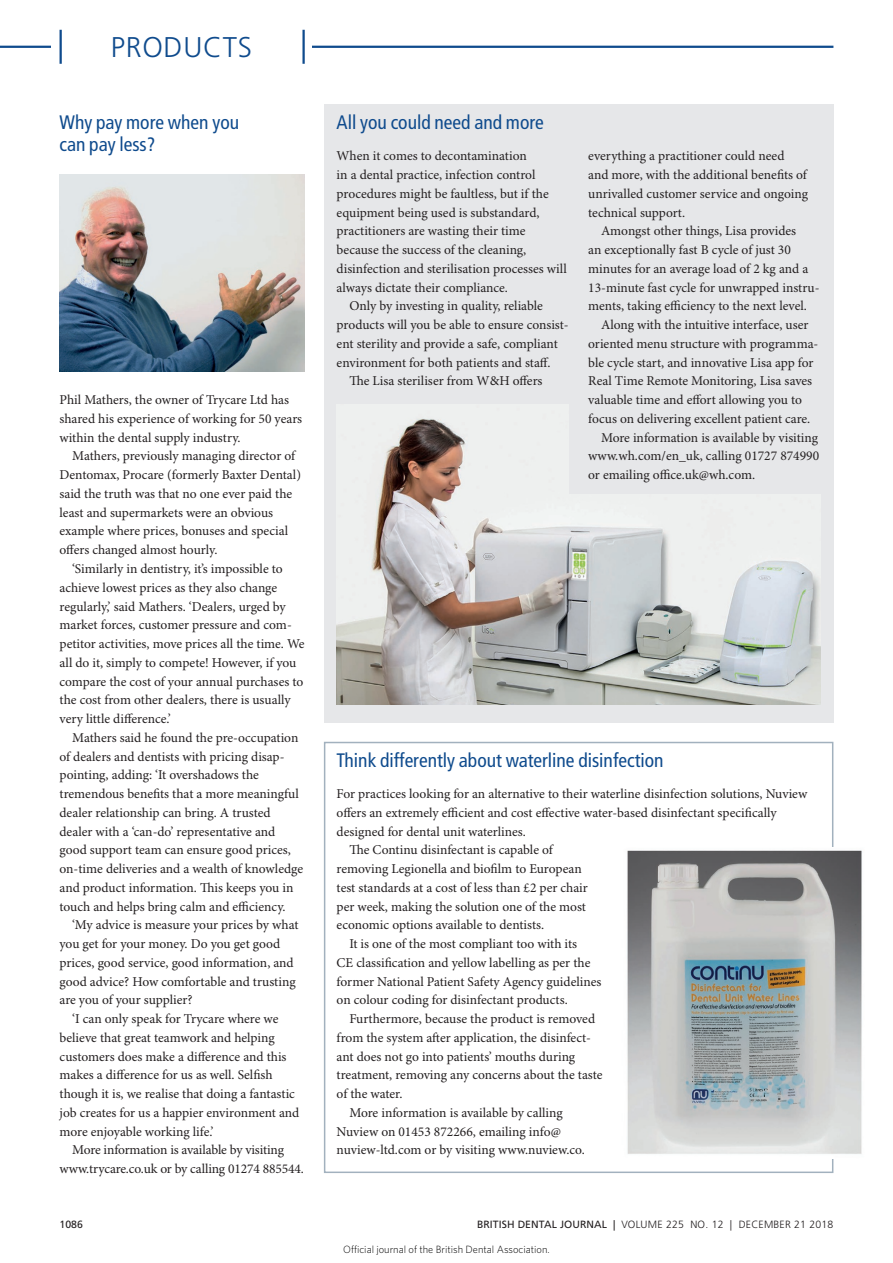
<style>
.page{position:relative;width:893px;height:1263px;background:#fff}
.page>*{position:absolute;margin:0;border:0;box-sizing:border-box;transform-origin:0 0}
.t1{font:300 28.5px "Frutiger LT Std";letter-spacing:.025em;color:#0f4b8d}
.heading___6_products{font:condensed 19.5px/22.5px "Frutiger LT Std";color:#0f4b8d}
.body_9pt_ragged{font:13.5px/18.8px "Minion Pro";letter-spacing:-.005em;color:#231f20}
.body_9pt_ragged_1st{font:13.5px/18.8px "Minion Pro";color:#231f20}
.t2{font:300 10.5px "Frutiger LT Std";letter-spacing:.02em;color:#231f20}
.t3{font:300 10.5px "Whitney";color:#000}
.t4{font:10.5px "Frutiger LT Std";color:#231f20}
.s1{font-weight:400}
</style>
<div class="page">
<div style="left:324px;top:742px;width:509px;height:431px;border:2px solid #a2b1be"></div>
<div style="left:324px;top:104px;width:509px;height:619px;background:#e6e7e9"></div>
<img style="left:60px;top:174px;width:245px;height:197px">
<img style="left:627px;top:847px;width:235px;height:312px">
<img style="left:337px;top:419px;width:484px;height:285px">
<div style="left:569px;top:142px;width:264px;height:351px;background:#e6e7e9"></div>
<hr style="left:0;top:46px;width:833px;height:2px;background:#0f4b8d">
<div style="left:51px;top:30px;width:261px;height:34px;background:#fff"></div>
<hr style="left:302px;top:30px;width:3px;height:34px;background:#0f4b8d">
<hr style="left:60px;top:30px;width:2px;height:34px;background:#0f4b8d">
<h1 class="t1" style="left:111px;top:31px;width:143px">PRODUCTS</h1>
<p class="heading___6_products" style="left:60px;top:111px;width:181px">Why pay more when you can pay less?</p>
<p class="body_9pt_ragged_1st" style="left:60px;top:391px;width:244px">Phil Mathers, the owner of Trycare Ltd has shared his experience of working for 50 years within the dental supply industry.</p>
<p class="body_9pt_ragged" style="left:60px;top:447px;width:243px;text-indent:13px">Mathers, previously managing director of Dentomax, Procare (formerly Baxter Dental) said the truth was that no one ever paid the least and supermarkets were an obvious example where prices, bonuses and special offers changed almost hourly.</p>
<p class="body_9pt_ragged" style="left:60px;top:560px;width:247px;text-indent:13px">‘Similarly in dentistry, it’s impossible to achieve lowest prices as they also change regularly,’ said Mathers. ‘Dealers, urged by market forces, customer pressure and com&shy;petitor activities, move prices all the time. We all do it, simply to compete! However, if you compare the cost of your annual purchases to the cost from other dealers, there is usually very little difference.’</p>
<p class="body_9pt_ragged" style="left:60px;top:729px;width:245px;text-indent:13px">Mathers said he found the pre-occupation of dealers and dentists with pricing disap&shy;pointing, adding: ‘It overshadows the tremendous benefits that a more meaningful dealer relationship can bring. A trusted dealer with a ‘can-do’ representative and good support team can ensure good prices, on-time deliveries and a wealth of knowledge and product information. This keeps you in touch and helps bring calm and efficiency.</p>
<p class="body_9pt_ragged" style="left:60px;top:916px;width:240px;text-indent:13px">‘My advice is measure your prices by what you get for your money. Do you get good prices, good service, good information, and good advice? How comfortable and trusting are you of your supplier?</p>
<p class="body_9pt_ragged" style="left:60px;top:1010px;width:241px;text-indent:13px">‘I can only speak for Trycare where we believe that great teamwork and helping customers does make a difference and this makes a difference for us as well. Selfish though it is, we realise that doing a fantastic job creates for us a happier environment and more enjoyable working life.’</p>
<p class="body_9pt_ragged" style="left:60px;top:1141px;width:246px;text-align:center">More information is available by visiting www.trycare.co.uk or by calling 01274 885544.</p>
<p class="heading___6_products" style="left:337px;top:111px;width:209px">All you could need and more</p>
<p class="body_9pt_ragged_1st" style="left:337px;top:147px;width:232px">When it comes to decontamination<br>in a dental practice, infection control procedures might be faultless, but if the equipment being used is substandard, practitioners are wasting their time because the success of the cleaning, disinfection and sterilisation processes will always dictate their compliance.</p>
<p class="body_9pt_ragged" style="left:337px;top:297px;width:234px;text-indent:13px">Only by investing in quality, reliable products will you be able to ensure consist&shy;ent sterility and provide a safe, compliant environment for both patients and staff.</p>
<p class="body_9pt_ragged" style="left:349px;top:372px;width:195px">The Lisa steriliser from W&amp;H offers</p>
<p class="body_9pt_ragged" style="left:588px;top:147px;width:221px">everything a practitioner could need and more, with the additional benefits of unrivalled customer service and ongoing technical support.</p>
<p class="body_9pt_ragged" style="left:588px;top:222px;width:233px;text-indent:13px">Amongst other things, Lisa provides<br>an exceptionally fast B cycle of just 30 minutes for an average load of 2 kg and a 13-minute fast cycle for unwrapped instru&shy;ments, taking efficiency to the next level.</p>
<p class="body_9pt_ragged" style="left:588px;top:316px;width:232px;text-indent:13px">Along with the intuitive interface, user oriented menu structure with programma&shy;ble cycle start, and innovative Lisa app for Real Time Remote Monitoring, Lisa saves valuable time and effort allowing you to focus on delivering excellent patient care.</p>
<p class="body_9pt_ragged" style="left:588px;top:429px;width:232px;text-align:justify;text-indent:13px">More information is available by visiting www.wh.com/en_uk, calling 01727 874990 or emailing office.uk@wh.com.</p>
<p class="heading___6_products" style="left:337px;top:749px;width:328px">Think differently about waterline disinfection</p>
<p class="body_9pt_ragged_1st" style="left:337px;top:785px;width:472px">For practices looking for an alternative to their waterline disinfection solutions, Nuview offers an extremely efficient and cost effective water-based disinfectant specifically designed for dental unit waterlines.</p>
<p class="body_9pt_ragged" style="left:337px;top:841px;width:253px;text-indent:13px">The Continu disinfectant is capable of removing Legionella and biofilm to European test standards at a cost of less than £2 per chair per week, making the solution one of the most economic options available to dentists.</p>
<p class="body_9pt_ragged" style="left:337px;top:935px;width:266px;text-indent:13px">It is one of the most compliant too with its<br>CE classification and yellow labelling as per the former National Patient Safety Agency guidelines on colour coding for disinfectant products.</p>
<p class="body_9pt_ragged" style="left:337px;top:1010px;width:267px;text-indent:13px">Furthermore, because the product is removed from the system after application, the disinfect&shy;ant does not go into patients’ mouths during treatment, removing any concerns about the taste of the water.</p>
<p class="body_9pt_ragged" style="left:337px;top:1104px;width:250px;text-indent:13px">More information is available by calling<br>Nuview on 01453 872266, emailing info@ nuview-ltd.com or by visiting www.nuview.co.</p>
<p class="t4" style="left:60px;top:1218px;width:25px">1086</p>
<p class="t2" style="left:477px;top:1219px;width:358px"><span class="s1">BRITISH DENTAL JOURNAL |</span> VOLUME 225 NO. 12 | DECEMBER 21 2018</p>
<p class="t3" style="left:343px;top:1243px;width:208px">Official journal of the British Dental Association.</p>
</div>
